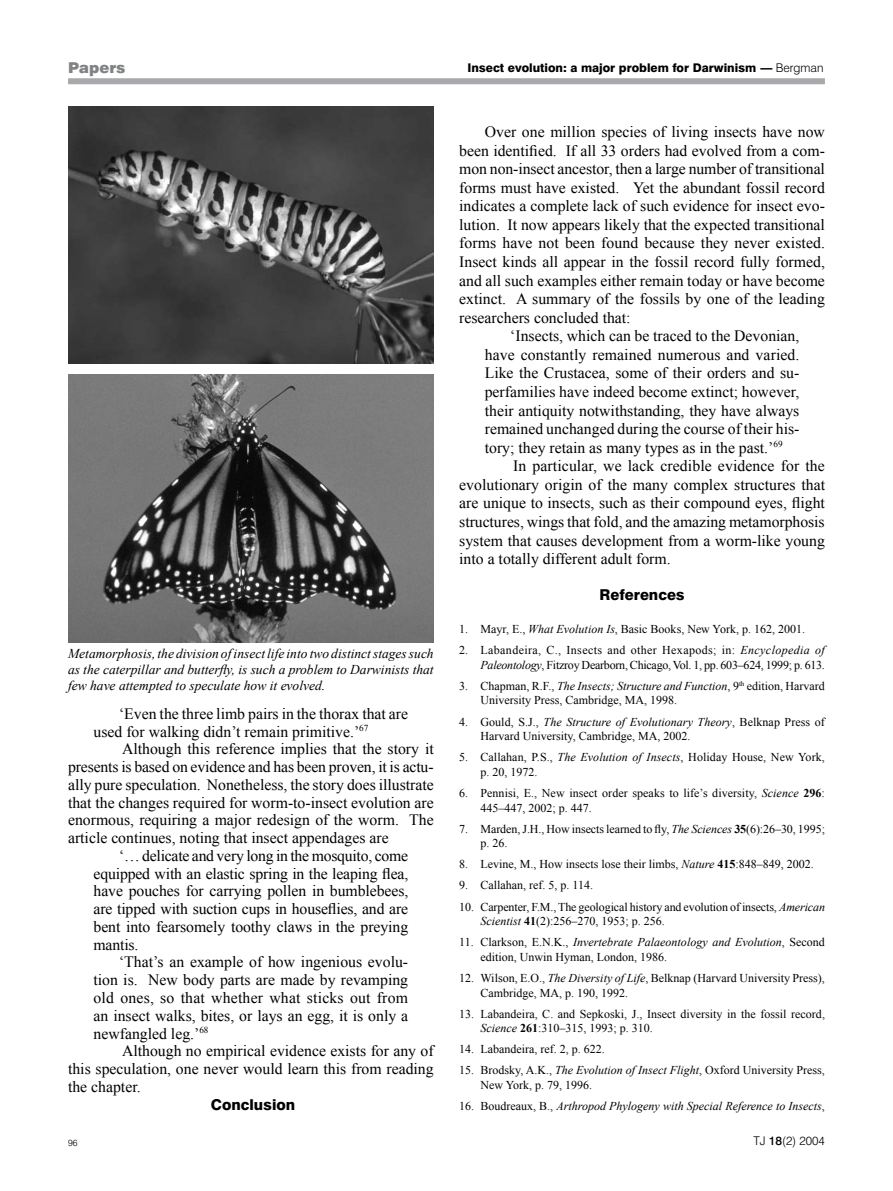
<style>
.page{position:relative;width:893px;height:1191px;background:#fff}
.page>*{position:absolute;margin:0;border:0;box-sizing:border-box;transform-origin:0 0}
.t1{font:15.75px/17.7px "Times New Roman";color:#000}
.t2{font:800 15px "Swiss 721 BT";color:#000}
.t3{font:900 15px "Swiss 721 BT";color:#808284}
.t4{font:italic 13.5px/16.2px "Times New Roman";color:#000;text-align:justify}
.t5{font:12px/14.7px "Times New Roman";color:#000}
.t6{font:12px/14.7px "Times New Roman";letter-spacing:-.02em;color:#000;text-align:right}
.t7{font:italic 12px "Times New Roman";color:#000}
.t8{font:800 12px "Swiss 721 BT";color:#000}
.t9{font:300 12px "Swiss 721 BT";color:#000}
.t10{font:300 9px "Swiss 721 BT";color:#000}
.s1{font-weight:300}
.s2{font-style:italic}
.s3{font-weight:700}
.s4{font-style:normal}
.s5{font-weight:500}
</style>
<div class="page">
<div style="left:68px;top:78px;width:757px;height:6px;background:#a7a9ac"></div>
<img style="left:69px;top:106px;width:365px;height:257px">
<img style="left:69px;top:375px;width:365px;height:267px">
<p class="t3" style="left:68px;top:58px;width:59px">Papers</p>
<p class="t8" style="left:467px;top:60px;width:358px">Insect evolution: a major problem for Darwinism — <span class="s1">Bergman</span></p>
<p class="t4" style="left:68px;top:645px;width:367px">Metamorphosis, the division of insect life into two distinct stages such as the caterpillar and butterfly, is such a problem to Darwinists that few have attempted to speculate how it evolved.</p>
<p class="t1" style="left:94px;top:704px;width:316px;text-indent:26px">‘Even the three limb pairs in the thorax that are used for walking didn’t remain primitive.’<sup>67</sup></p>
<p class="t1" style="left:122px;top:740px;width:313px">Although this reference implies that the story it</p>
<p class="t1" style="left:68px;top:757px;width:367px">presents is based on evidence and has been proven, it is actu-</p>
<p class="t1" style="left:68px;top:775px;width:367px">ally pure speculation. Nonetheless, the story does illustrate</p>
<p class="t1" style="left:68px;top:793px;width:367px">that the changes required for worm-to-insect evolution are</p>
<p class="t1" style="left:68px;top:811px;width:367px">enormous, requiring a major redesign of the worm. The</p>
<p class="t1" style="left:68px;top:828px;width:322px">article continues, noting that insect appendages are</p>
<p class="t1" style="left:119px;top:846px;width:290px">‘… delicate and very long in the mosquito, come</p>
<p class="t1" style="left:94px;top:864px;width:316px">equipped with an elastic spring in the leaping flea,</p>
<p class="t1" style="left:94px;top:882px;width:316px">have pouches for carrying pollen in bumblebees,</p>
<p class="t1" style="left:94px;top:899px;width:316px">are tipped with suction cups in houseflies, and are</p>
<p class="t1" style="left:94px;top:917px;width:316px">bent into fearsomely toothy claws in the preying</p>
<p class="t1" style="left:94px;top:935px;width:46px">mantis.</p>
<p class="t1" style="left:119px;top:953px;width:291px">‘That’s an example of how ingenious evolu-</p>
<p class="t1" style="left:94px;top:971px;width:316px">tion is. New body parts are made by revamping</p>
<p class="t1" style="left:94px;top:988px;width:316px">old ones, so that whether what sticks out from</p>
<p class="t1" style="left:94px;top:1006px;width:316px">an insect walks, bites, or lays an egg, it is only a</p>
<p class="t1" style="left:94px;top:1024px;width:117px">newfangled leg.’<sup>68</sup></p>
<p class="t1" style="left:122px;top:1042px;width:313px">Although no empirical evidence exists for any of</p>
<p class="t1" style="left:68px;top:1059px;width:367px">this speculation, one never would learn this from reading</p>
<p class="t1" style="left:68px;top:1077px;width:74px">the chapter.</p>
<p class="t2" style="left:211px;top:1095px;width:86px">Conclusion</p>
<p class="t1" style="left:485px;top:123px;width:342px">Over one million species of living insects have now</p>
<p class="t1" style="left:459px;top:141px;width:367px">been identified. If all 33 orders had evolved from a com-</p>
<p class="t1" style="left:459px;top:160px;width:367px">mon non-insect ancestor, then a large number of transitional</p>
<p class="t1" style="left:459px;top:178px;width:367px">forms must have existed. Yet the abundant fossil record</p>
<p class="t1" style="left:459px;top:197px;width:367px">indicates a complete lack of such evidence for insect evo-</p>
<p class="t1" style="left:459px;top:215px;width:367px">lution. It now appears likely that the expected transitional</p>
<p class="t1" style="left:459px;top:234px;width:367px">forms have not been found because they never existed.</p>
<p class="t1" style="left:459px;top:252px;width:367px">Insect kinds all appear in the fossil record fully formed,</p>
<p class="t1" style="left:459px;top:271px;width:367px">and all such examples either remain today or have become</p>
<p class="t1" style="left:459px;top:290px;width:367px">extinct. A summary of the fossils by one of the leading</p>
<p class="t1" style="left:459px;top:308px;width:173px">researchers concluded that:</p>
<p class="t1" style="left:510px;top:327px;width:291px">‘Insects, which can be traced to the Devonian,</p>
<p class="t1" style="left:485px;top:345px;width:316px">have constantly remained numerous and varied.</p>
<p class="t1" style="left:485px;top:364px;width:316px">Like the Crustacea, some of their orders and su-</p>
<p class="t1" style="left:485px;top:382px;width:316px">perfamilies have indeed become extinct; however,</p>
<p class="t1" style="left:485px;top:401px;width:316px">their antiquity notwithstanding, they have always</p>
<p class="t1" style="left:485px;top:420px;width:316px">remained unchanged during the course of their his-</p>
<p class="t1" style="left:485px;top:438px;width:299px">tory; they retain as many types as in the past.’<sup>69</sup></p>
<p class="t1" style="left:513px;top:457px;width:313px">In particular, we lack credible evidence for the</p>
<p class="t1" style="left:459px;top:475px;width:367px">evolutionary origin of the many complex structures that</p>
<p class="t1" style="left:459px;top:494px;width:367px">are unique to insects, such as their compound eyes, flight</p>
<p class="t1" style="left:459px;top:512px;width:367px">structures, wings that fold, and the amazing metamorphosis</p>
<p class="t1" style="left:459px;top:531px;width:367px">system that causes development from a worm-like young</p>
<p class="t1" style="left:459px;top:550px;width:213px">into a totally different adult form.</p>
<p class="t2" style="left:599px;top:585px;width:87px">References</p>
<p class="t5" style="left:459px;top:621px;width:347px">1. Mayr, E., <span class="s2">What Evolution Is</span>, Basic Books, New York, p. 162, 2001.</p>
<p class="t6" style="left:459px;top:642px;width:367px">2. Labandeira, C., Insects and other Hexapods; in: <span class="s2">Encyclopedia of<br>Paleontology</span>, Fitzroy Dearborn, Chicago, Vol. 1, pp. 603–624, 1999; p. 613.</p>
<p class="t5" style="left:480px;top:678px;width:346px;text-indent:-21px">3. Chapman, R.F., <span class="s2">The Insects; Structure and Function</span>, 9<sup>th</sup> edition, Harvard<br>University Press, Cambridge, MA, 1998.</p>
<p class="t5" style="left:480px;top:714px;width:346px;text-indent:-21px">4. Gould, S.J., <span class="s2">The Structure of Evolutionary Theory</span>, Belknap Press of<br>Harvard University, Cambridge, MA, 2002.</p>
<p class="t5" style="left:480px;top:749px;width:346px;text-indent:-21px">5. Callahan, P.S., <span class="s2">The Evolution of Insects</span>, Holiday House, New York, p. 20, 1972.</p>
<p class="t5" style="left:480px;top:785px;width:346px;text-indent:-21px">6. Pennisi, E., New insect order speaks to life’s diversity, <span class="s2">Science</span> <span class="s3">296</span>:<br>445–447, 2002; p. 447.</p>
<p class="t5" style="left:480px;top:821px;width:346px;text-indent:-21px">7. Marden, J.H., How insects learned to fly, <span class="s2">The Sciences</span> <span class="s3">35</span>(6):26–30, 1995; p. 26.</p>
<p class="t5" style="left:459px;top:857px;width:356px">8. Levine, M., How insects lose their limbs, <span class="s2">Nature</span> <span class="s3">415</span>:848–849, 2002.</p>
<p class="t5" style="left:459px;top:878px;width:135px">9. Callahan, ref. 5, p. 114.</p>
<p class="t5" style="left:480px;top:899px;width:346px;text-indent:-21px">10. Carpenter, F.M., The geological history and evolution of insects, <span class="s2">American<br>Scientist</span> <span class="s3">41</span>(2):256–270, 1953; p. 256.</p>
<p class="t5" style="left:480px;top:934px;width:346px;text-indent:-21px">11. Clarkson, E.N.K., <span class="s2">Invertebrate Palaeontology and Evolution</span>, Second edition, Unwin Hyman, London, 1986.</p>
<p class="t5" style="left:480px;top:970px;width:346px;text-indent:-21px">12. Wilson, E.O., <span class="s2">The Diversity of Life</span>, Belknap (Harvard University Press),<br>Cambridge, MA, p. 190, 1992.</p>
<p class="t5" style="left:480px;top:1006px;width:346px;text-indent:-21px">13. Labandeira, C. and Sepkoski, J., Insect diversity in the fossil record,<br><span class="s2">Science</span> <span class="s3">261</span>:310–315, 1993; p. 310.</p>
<p class="t5" style="left:459px;top:1041px;width:147px">14. Labandeira, ref. 2, p. 622.</p>
<p class="t5" style="left:480px;top:1063px;width:346px;text-indent:-21px">15. Brodsky, A.K., <span class="s2">The Evolution of Insect Flight</span>, Oxford University Press,<br>New York, p. 79, 1996.</p>
<p class="t7" style="left:459px;top:1097px;width:367px"><span class="s4">16. Boudreaux, B.,</span> Arthropod Phylogeny with Special Reference to Insects<span class="s4">,</span></p>
<p class="t10" style="left:68px;top:1137px;width:11px">96</p>
<p class="t9" style="left:753px;top:1133px;width:73px">TJ <span class="s5">18</span>(2) 2004</p>
</div>
